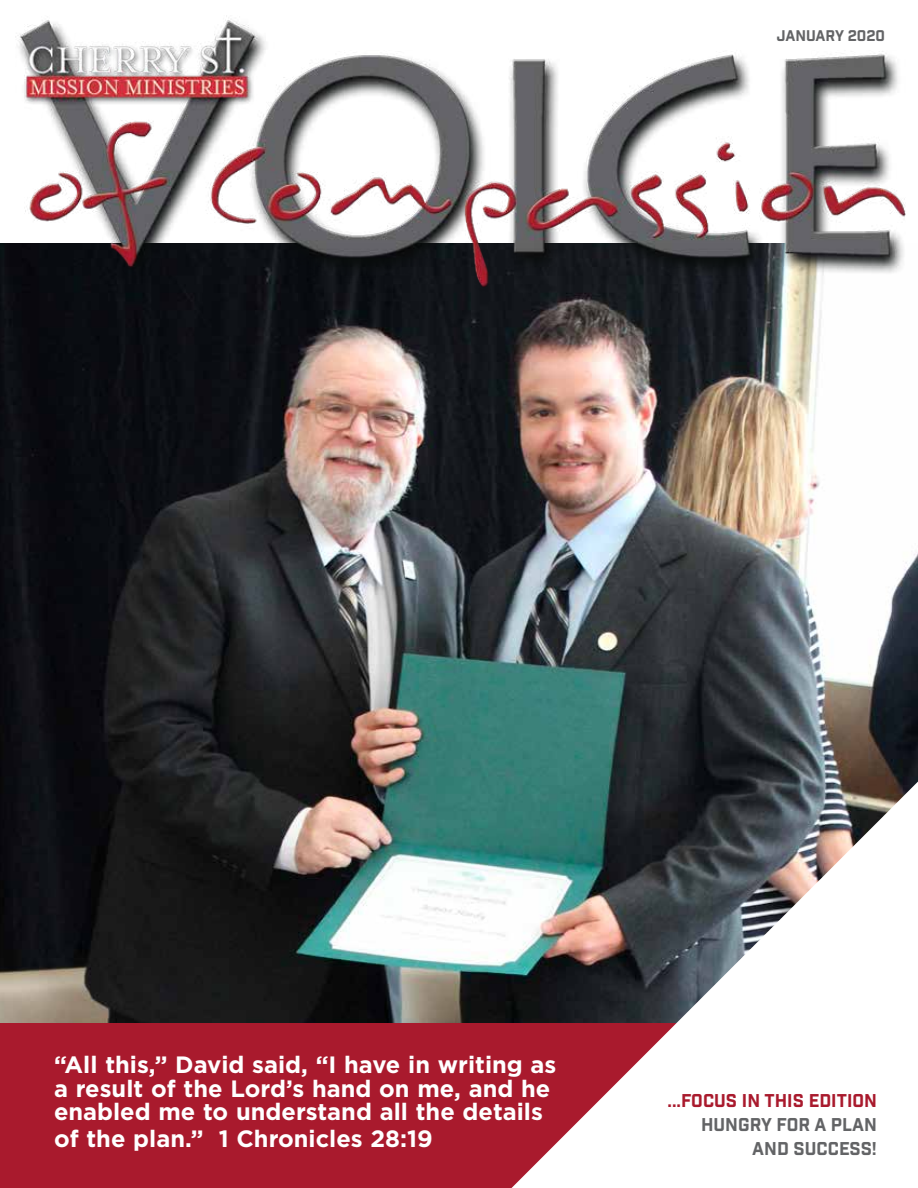
<style>
.page{position:relative;width:918px;height:1188px;background:#fff}
.page>*{position:absolute;margin:0;border:0;box-sizing:border-box;transform-origin:0 0}
.t1{font:700 23.7px/23.4px "Gotham";color:#fff}
.t2{font:18px/24px "Industry Inc Base";color:#636466;text-align:right}
.t3{font:18px "Industry Inc Base";color:#a91a2d}
.t4{font:15px "Industry Inc Base";color:#636466}
</style>
<div class="page">
<img style="left:0;top:330px;width:918px;height:694px">
<div style="left:0;top:1024px;width:733px;height:164px;background:#a91a2d"></div>
<svg style="left:512px;top:782px;width:406px;height:406px"></svg>
<img style="left:0;top:15px;width:906px;height:315px">
<p class="t4" style="left:777px;top:27px;width:110px">JANUARY 2020</p>
<p class="t1" style="left:54px;top:1053px;width:504px">“All this,” David said, “I have in writing as a result of the Lord’s hand on me, and he enabled me to understand all the details</p>
<p class="t1" style="left:54px;top:1127px;width:380px">of the plan.” 1 Chronicles 28:19</p>
<p class="t3" style="left:668px;top:1090px;width:211px">...FOCUS IN THIS EDITION</p>
<p class="t2" style="left:701px;top:1114px;width:177px">HUNGRY FOR A PLAN<br>AND SUCCESS!</p>
</div>
